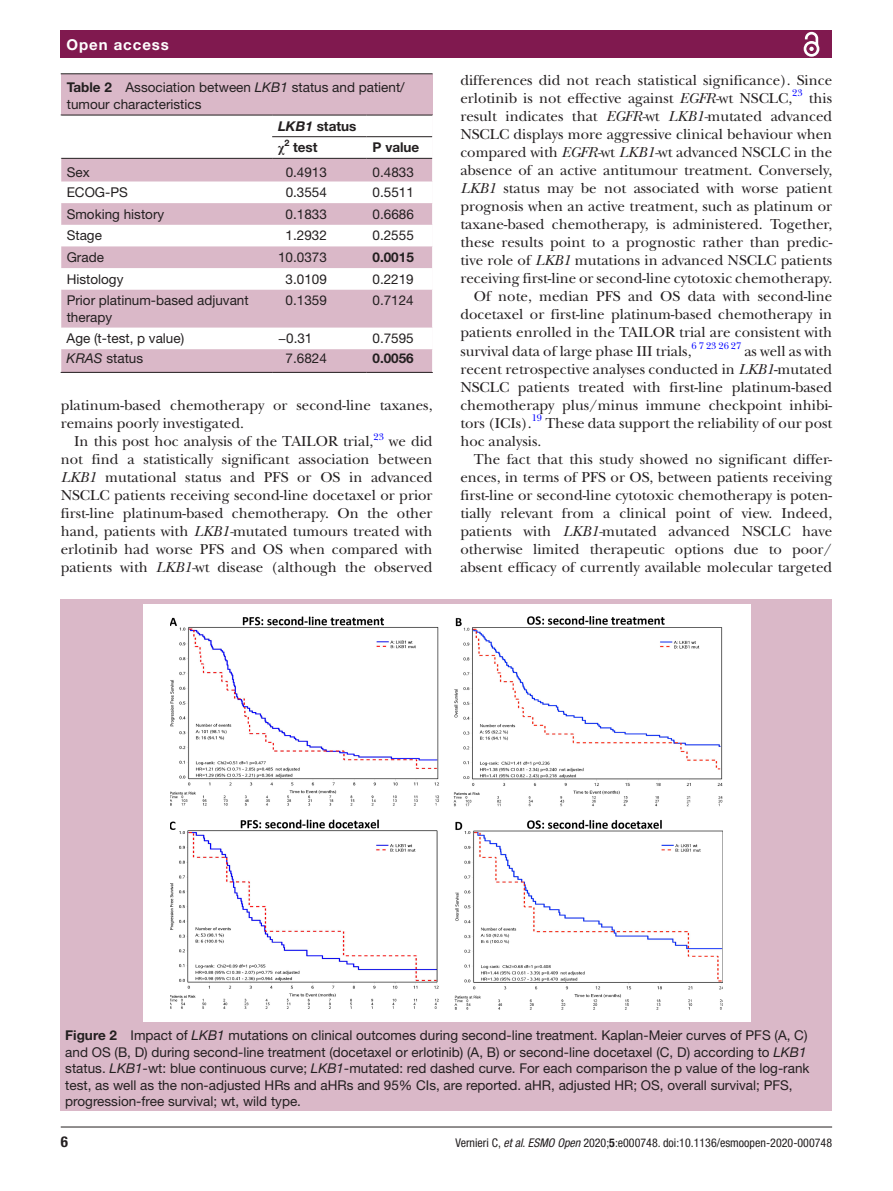
<style>
.page{position:relative;width:893px;height:1191px;background:#fff}
.page>*{position:absolute;margin:0;border:0;box-sizing:border-box;transform-origin:0 0}
.t1{font:15px/18px "New Baskerville";color:#231f20;text-align:justify}
.t2{font:700 15px "Helvetica Neue LT Std";letter-spacing:.065em;color:#fff}
.t3{font:700 condensed 15px "Helvetica Neue LT Std";color:#231f20}
.t4{font:13.5px/16.5px "Helvetica Neue LT Std";color:#231f20}
.t5{font:700 13.5px/21.6px "Helvetica Neue LT Std";color:#231f20}
.t6{font:condensed 12px "Helvetica Neue LT Std";color:#231f20}
.t7{font:9.9px "New Baskerville";color:#00f}
.s1{font-weight:700}
.s2{font-style:italic}
.s3{font-family:"Times New Roman"}
</style>
<div class="page">
<div style="left:61px;top:31px;width:771px;height:27px;background:#80194f"></div>
<hr style="left:61px;top:1126px;width:771px;height:1px;background:#231f20">
<svg style="left:803px;top:31px;width:17px;height:26px"></svg>
<div style="left:61px;top:74px;width:372px;height:299px;background:#dab8c8"></div>
<hr style="left:61px;top:73px;width:372px;height:1px;background:#231f20">
<svg style="left:61px;top:116px;width:371px;height:233px;fill:#fff"></svg>
<hr style="left:61px;top:158px;width:211px;height:1px;background:#231f20">
<hr style="left:61px;top:115px;width:211px;height:1px;background:#231f20">
<hr style="left:272px;top:115px;width:95px;height:1px;background:#231f20">
<hr style="left:367px;top:115px;width:66px;height:1px;background:#231f20">
<hr style="left:272px;top:136px;width:95px;height:1px;background:#231f20">
<hr style="left:272px;top:158px;width:95px;height:1px;background:#231f20">
<hr style="left:367px;top:136px;width:65px;height:1px;background:#231f20">
<hr style="left:367px;top:158px;width:65px;height:1px;background:#231f20">
<hr style="left:61px;top:372px;width:211px;height:1px;background:#231f20">
<hr style="left:272px;top:372px;width:95px;height:1px;background:#231f20">
<hr style="left:367px;top:372px;width:66px;height:1px;background:#231f20">
<svg style="left:432px;top:115px;width:1px;height:175px"></svg>
<hr style="left:432px;top:290px;width:1px;height:37px;background:#fff">
<svg style="left:432px;top:327px;width:1px;height:45px"></svg>
<div style="left:61px;top:599px;width:771px;height:511px;background:#dab8c8"></div>
<div style="left:143px;top:604px;width:607px;height:418px;background:#fff"></div>
<img style="left:170px;top:617px;width:553px;height:392px">
<p class="t2" style="left:66px;top:35px;width:104px">Open access</p>
<p class="t4" style="left:67px;top:79px;width:340px"><span class="s1">Table 2</span> Association between <span class="s2">LKB1</span> status and patient/ tumour characteristics</p>
<p class="t5" style="left:278px;top:115px;width:80px"><span class="s2">LKB1</span> status <span class="s3">χ</span><sup>2</sup> test</p>
<p class="t5" style="left:373px;top:136px;width:48px">P value</p>
<p class="t4" style="left:67px;top:164px;width:24px">Sex</p>
<p class="t4" style="left:286px;top:164px;width:43px">0.4913</p>
<p class="t4" style="left:373px;top:164px;width:43px">0.4833</p>
<p class="t4" style="left:67px;top:184px;width:63px">ECOG-PS</p>
<p class="t4" style="left:286px;top:184px;width:43px">0.3554</p>
<p class="t4" style="left:373px;top:184px;width:43px">0.5511</p>
<p class="t4" style="left:67px;top:205px;width:99px">Smoking history</p>
<p class="t4" style="left:286px;top:205px;width:43px">0.1833</p>
<p class="t4" style="left:373px;top:205px;width:43px">0.6686</p>
<p class="t4" style="left:67px;top:227px;width:37px">Stage</p>
<p class="t4" style="left:286px;top:227px;width:43px">1.2932</p>
<p class="t4" style="left:373px;top:227px;width:43px">0.2555</p>
<p class="t4" style="left:67px;top:249px;width:39px">Grade</p>
<p class="t4" style="left:278px;top:249px;width:50px">10.0373</p>
<p class="t5" style="left:373px;top:246px;width:43px">0.0015</p>
<p class="t4" style="left:67px;top:270px;width:58px">Histology</p>
<p class="t4" style="left:286px;top:270px;width:43px">3.0109</p>
<p class="t4" style="left:373px;top:270px;width:43px">0.2219</p>
<p class="t4" style="left:67px;top:292px;width:184px">Prior platinum-based adjuvant therapy</p>
<p class="t4" style="left:286px;top:292px;width:43px">0.1359</p>
<p class="t4" style="left:372px;top:292px;width:43px">0.7124</p>
<p class="t4" style="left:67px;top:330px;width:119px">Age (t-test, p value)</p>
<p class="t4" style="left:278px;top:330px;width:36px">−0.31</p>
<p class="t4" style="left:372px;top:330px;width:43px">0.7595</p>
<p class="t4" style="left:67px;top:350px;width:78px"><span class="s2">KRAS</span> status</p>
<p class="t4" style="left:286px;top:350px;width:43px">7.6824</p>
<p class="t5" style="left:372px;top:347px;width:43px">0.0056</p>
<p class="t1" style="left:61px;top:396px;width:373px">platinum-based chemotherapy or second-line taxanes,</p>
<p class="t1" style="left:61px;top:414px;width:185px">remains poorly investigated.</p>
<p class="t1" style="left:74px;top:432px;width:301px">In this post hoc analysis of the TAILOR trial,</p>
<p class="t7" style="left:373px;top:430px;width:12px">23</p>
<p class="t1" style="left:61px;top:432px;width:373px;text-indent:328px">we did not find a statistically significant association between <span class="s2">LKB1</span> mutational status and PFS or OS in advanced NSCLC patients receiving second-line docetaxel or prior first-line platinum-based chemotherapy. On the other hand, patients with <span class="s2">LKB1-</span>mutated tumours treated with erlotinib had worse PFS and OS when compared with patients with <span class="s2">LKB1-</span>wt disease (although the observed</p>
<p class="t1" style="left:460px;top:71px;width:373px">differences did not reach statistical significance). Since erlotinib is not effective against <span class="s2">EGFR-</span>wt NSCLC,</p>
<p class="t7" style="left:792px;top:87px;width:12px">23</p>
<p class="t1" style="left:809px;top:89px;width:25px">this</p>
<p class="t1" style="left:460px;top:107px;width:373px">result indicates that <span class="s2">EGFR-</span>wt <span class="s2">LKB1-</span>mutated advanced</p>
<p class="t1" style="left:460px;top:125px;width:373px">NSCLC displays more aggressive clinical behaviour when</p>
<p class="t1" style="left:460px;top:143px;width:373px">compared with <span class="s2">EGFR-</span>wt <span class="s2">LKB1-</span>wt advanced NSCLC in the</p>
<p class="t1" style="left:460px;top:161px;width:373px">absence of an active antitumour treatment. Conversely,</p>
<p class="t1" style="left:460px;top:179px;width:373px"><span class="s2">LKB1</span> status may be not associated with worse patient</p>
<p class="t1" style="left:460px;top:197px;width:373px">prognosis when an active treatment, such as platinum or</p>
<p class="t1" style="left:460px;top:215px;width:373px">taxane-based chemotherapy, is administered. Together,</p>
<p class="t1" style="left:460px;top:233px;width:373px">these results point to a prognostic rather than predic-</p>
<p class="t1" style="left:460px;top:251px;width:373px">tive role of <span class="s2">LKB1</span> mutations in advanced NSCLC patients</p>
<p class="t1" style="left:460px;top:269px;width:373px">receiving first-line or second-line cytotoxic chemotherapy.</p>
<p class="t1" style="left:474px;top:287px;width:360px">Of note, median PFS and OS data with second-line</p>
<p class="t1" style="left:460px;top:306px;width:373px">docetaxel or first-line platinum-based chemotherapy in</p>
<p class="t1" style="left:460px;top:324px;width:373px">patients enrolled in the TAILOR trial are consistent with</p>
<p class="t1" style="left:460px;top:342px;width:233px">survival data of large phase III trials,</p>
<p class="t7" style="left:691px;top:340px;width:51px">6 7 23 26 27</p>
<p class="t1" style="left:460px;top:342px;width:373px;text-indent:284px">as well as with recent retrospective analyses conducted in <span class="s2">LKB1</span>-mutated NSCLC patients treated with first-line platinum-based chemotherapy plus/minus immune checkpoint inhibi&shy;tors (ICIs).</p>
<p class="t7" style="left:532px;top:412px;width:12px">19</p>
<p class="t1" style="left:545px;top:414px;width:288px">These data support the reliability of our post</p>
<p class="t1" style="left:460px;top:432px;width:82px">hoc analysis.</p>
<p class="t1" style="left:474px;top:450px;width:360px">The fact that this study showed no significant differ-</p>
<p class="t1" style="left:460px;top:468px;width:373px">ences, in terms of PFS or OS, between patients receiving</p>
<p class="t1" style="left:460px;top:486px;width:373px">first-line or second-line cytotoxic chemotherapy is poten-</p>
<p class="t1" style="left:460px;top:504px;width:373px">tially relevant from a clinical point of view. Indeed,</p>
<p class="t1" style="left:460px;top:522px;width:373px">patients with <span class="s2">LKB1-</span>mutated advanced NSCLC have</p>
<p class="t1" style="left:460px;top:540px;width:373px">otherwise limited therapeutic options due to poor/</p>
<p class="t1" style="left:460px;top:558px;width:373px">absent efficacy of currently available molecular targeted</p>
<p class="t4" style="left:65px;top:1027px;width:746px"><span class="s1">Figure 2</span> Impact of <span class="s2">LKB1</span> mutations on clinical outcomes during second-line treatment. Kaplan-Meier curves of PFS (A, C) and OS (B, D) during second-line treatment (docetaxel or erlotinib) (A, B) or second-line docetaxel (C, D) according to <span class="s2">LKB1 </span>status. <span class="s2">LKB1-</span>wt: blue continuous curve; <span class="s2">LKB1-</span>mutated: red dashed curve. For each comparison the p value of the log-rank test, as well as the non-adjusted HRs and aHRs and 95% CIs, are reported. aHR, adjusted HR; OS, overall survival; PFS, progression-free survival; wt, wild type.</p>
<p class="t3" style="left:61px;top:1132px;width:9px">6</p>
<p class="t6" style="left:455px;top:1135px;width:378px">Vernieri C, <span class="s2">et al</span>. <span class="s2">ESMO Open</span> 2020;<span class="s1">5</span>:e000748. doi:10.1136/esmoopen-2020-000748</p>
</div>
